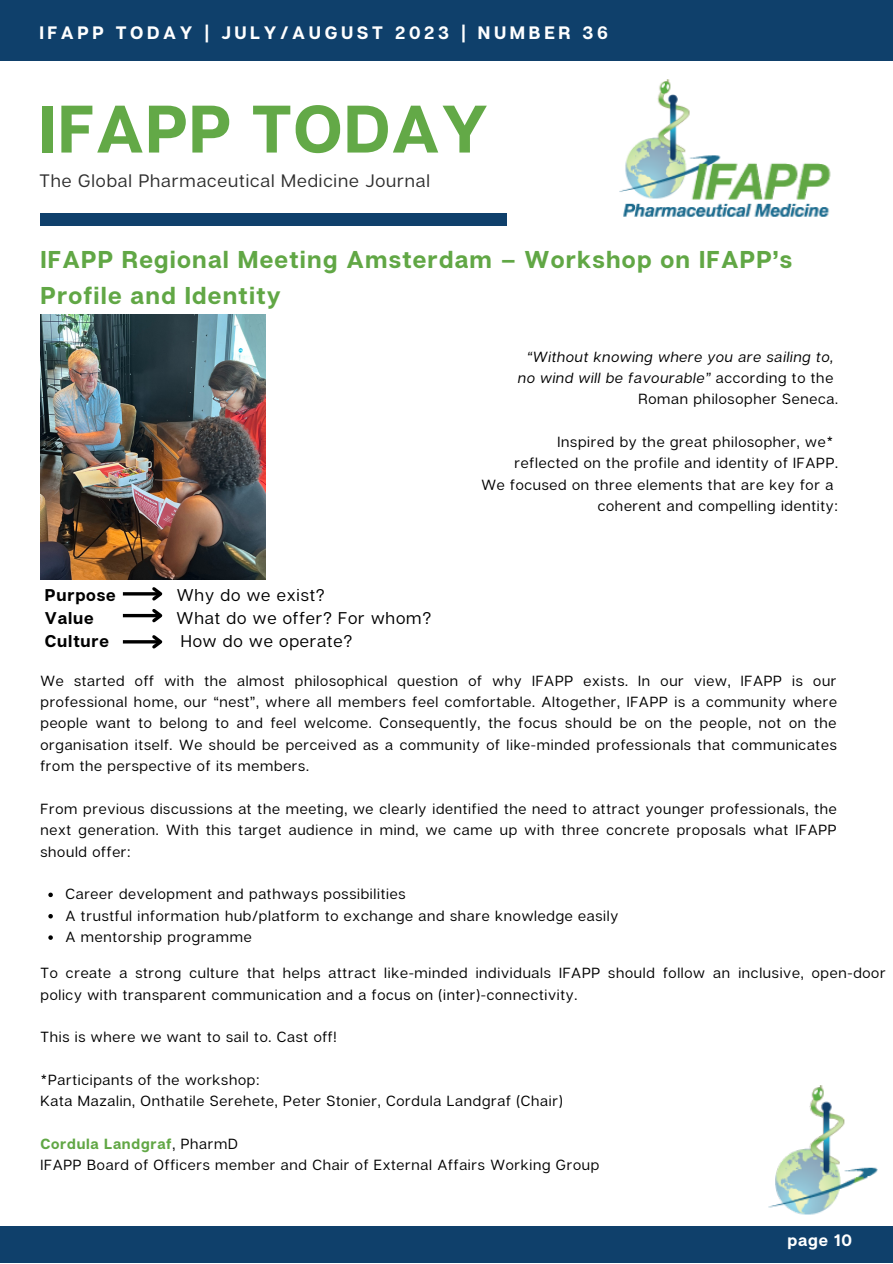
<style>
.page{position:relative;width:893px;height:1264px;background:#fff}
.page>*{position:absolute;margin:0;border:0;box-sizing:border-box;transform-origin:0 0}
.t1{font:700 66.9px "Articulat CF";letter-spacing:.02em;color:#63a947}
.t2{font:700 24.3px/36px "Articulat CF";letter-spacing:.05em;color:#61a745}
.t3{font:18px "Articulat CF";letter-spacing:.05em;color:#2f2f2f}
.t4{font:700 18px "Articulat CF";letter-spacing:.2em;color:#fff}
.t5{font:16.95px "Articulat CF";letter-spacing:.05em;color:#000}
.t6{font:700 16.95px "Articulat CF";letter-spacing:.05em;color:#000}
.t7{font:700 16.5px "Articulat CF";letter-spacing:.05em;color:#fff}
.t8{font:14.7px/21.3px "Articulat CF";letter-spacing:.05em;color:#000;text-align:justify}
.t9{font:italic 14.7px "Articulat CF";letter-spacing:.05em;color:#000}
.t10{font:700 14.7px "Articulat CF";letter-spacing:.05em;color:#61a745}
.s1{font-style:normal}
.s2{font-weight:400;color:#000}
</style>
<div class="page">
<div style="left:0;top:0;width:892px;height:61px;background:#0f406b"></div>
<div style="left:40px;top:213px;width:467px;height:12px;background:#0f406b"></div>
<div style="left:0;top:1226px;width:892px;height:36px;background:#0f406b"></div>
<img style="left:768px;top:1085px;width:110px;height:130px">
<img style="left:619px;top:80px;width:212px;height:137px">
<hr style="left:123px;top:592px;width:38px;height:3px;background:#000">
<hr style="left:123px;top:614px;width:38px;height:3px;background:#000">
<svg style="left:149px;top:587px;width:14px;height:36px"></svg>
<hr style="left:123px;top:640px;width:38px;height:3px;background:#000">
<svg style="left:149px;top:635px;width:14px;height:14px"></svg>
<img style="left:40px;top:315px;width:225px;height:264px">
<svg style="left:48px;top:892px;width:5px;height:5px"></svg>
<svg style="left:48px;top:914px;width:5px;height:4px"></svg>
<svg style="left:48px;top:935px;width:5px;height:4px"></svg>
<p class="t4" style="left:39px;top:21px;width:570px">IFAPP TODAY | JULY/AUGUST 2023 | NUMBER 36</p>
<p class="t1" style="left:39px;top:87px;width:450px">IFAPP TODAY</p>
<p class="t3" style="left:39px;top:169px;width:392px">The Global Pharmaceutical Medicine Journal</p>
<p class="t2" style="left:40px;top:240px;width:753px">IFAPP Regional Meeting Amsterdam – Workshop on IFAPP’s<br>Profile and Identity</p>
<p class="t6" style="left:45px;top:584px;width:72px">Purpose</p>
<p class="t5" style="left:177px;top:584px;width:149px">Why do we exist?</p>
<p class="t6" style="left:45px;top:607px;width:50px">Value</p>
<p class="t5" style="left:177px;top:607px;width:256px">What do we offer? For whom?</p>
<p class="t6" style="left:45px;top:631px;width:66px">Culture</p>
<p class="t5" style="left:181px;top:631px;width:173px">How do we operate?</p>
<p class="t9" style="left:527px;top:347px;width:307px">“Without knowing where you are sailing to,</p>
<p class="t9" style="left:518px;top:368px;width:316px">no wind will be favourable” <span class="s1">according to the</span></p>
<p class="t8" style="left:638px;top:388px;width:201px">Roman philosopher Seneca.</p>
<p class="t8" style="left:557px;top:431px;width:277px">Inspired by the great philosopher, we*</p>
<p class="t8" style="left:514px;top:452px;width:325px">reflected on the profile and identity of IFAPP.</p>
<p class="t8" style="left:481px;top:473px;width:353px">We focused on three elements that are key for a</p>
<p class="t8" style="left:597px;top:495px;width:242px">coherent and compelling identity:</p>
<p class="t8" style="left:40px;top:669px;width:798px">We started off with the almost philosophical question of why IFAPP exists. In our view, IFAPP is our professional home, our “nest”, where all members feel comfortable. Altogether, IFAPP is a community where people want to belong to and feel welcome. Consequently, the focus should be on the people, not on the organisation itself. We should be perceived as a community of like-minded professionals that communicates from the perspective of its members.</p>
<p class="t8" style="left:40px;top:797px;width:797px">From previous discussions at the meeting, we clearly identified the need to attract younger professionals, the next generation. With this target audience in mind, we came up with three concrete proposals what IFAPP should offer:</p>
<p class="t8" style="left:65px;top:883px;width:341px">Career development and pathways possibilities</p>
<p class="t8" style="left:65px;top:904px;width:554px">A trustful information hub/platform to exchange and share knowledge easily</p>
<p class="t8" style="left:65px;top:925px;width:188px">A mentorship programme</p>
<p class="t8" style="left:40px;top:961px;width:846px">To create a strong culture that helps attract like-minded individuals IFAPP should follow an inclusive, open-door policy with transparent communication and a focus on (inter)-connectivity.</p>
<p class="t8" style="left:40px;top:1026px;width:297px">This is where we want to sail to. Cast off!</p>
<p class="t8" style="left:40px;top:1068px;width:220px">*Participants of the workshop:</p>
<p class="t8" style="left:40px;top:1090px;width:523px">Kata Mazalin, Onthatile Serehete, Peter Stonier, Cordula Landgraf (Chair)</p>
<p class="t10" style="left:40px;top:1134px;width:199px">Cordula Landgraf<span class="s2">, PharmD</span></p>
<p class="t8" style="left:40px;top:1154px;width:560px">IFAPP Board of Officers member and Chair of External Affairs Working Group</p>
<p class="t7" style="left:787px;top:1229px;width:66px">page 10</p>
</div>
